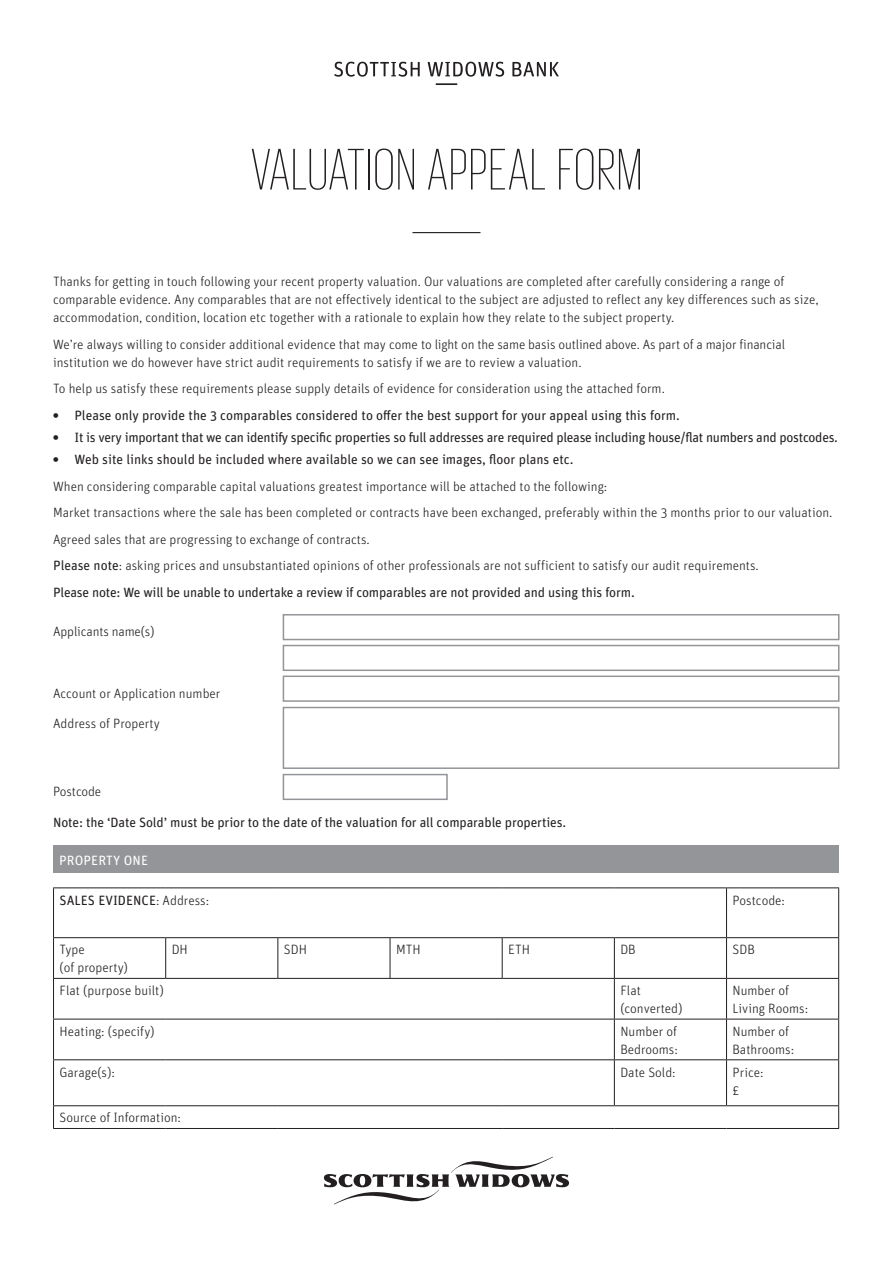
<style>
.page{position:relative;width:893px;height:1263px;background:#fff}
.page>*{position:absolute;margin:0;border:0;box-sizing:border-box;transform-origin:0 0}
.Main_Heading{font:200 60px "Giorgio Sans";letter-spacing:.03em;color:#231f20}
.Body_copy{font:300 13.5px/18px "Unit Rounded Pro";color:#231f20}
.Body_copy-2{font:13.5px "Unit Rounded Pro";letter-spacing:-.01em;color:#231f20}
.Boxed_Heading{font:13.5px "Unit Rounded Pro";letter-spacing:.01em;color:#fff}
.s1{font-weight:900}
.s2{font-weight:400}
.s3{font-weight:300}
</style>
<div class="page">
<hr style="left:412px;top:232px;width:68px;height:1px;background:#231f20">
<div style="left:283px;top:614px;width:556px;height:26px;border:2px solid #939598"></div>
<div style="left:283px;top:645px;width:556px;height:26px;border:2px solid #939598"></div>
<div style="left:283px;top:675px;width:556px;height:27px;border:2px solid #939598"></div>
<div style="left:283px;top:707px;width:556px;height:62px;border:2px solid #939598"></div>
<div style="left:283px;top:774px;width:165px;height:26px;border:2px solid #939598"></div>
<div style="left:53px;top:845px;width:785px;height:28px;background:#939598"></div>
<hr style="left:53px;top:887px;width:113px;height:1px;background:#231f20">
<hr style="left:53px;top:888px;width:1px;height:49px;background:#231f20">
<hr style="left:166px;top:887px;width:112px;height:1px;background:#231f20">
<hr style="left:278px;top:887px;width:112px;height:1px;background:#231f20">
<hr style="left:390px;top:887px;width:112px;height:1px;background:#231f20">
<hr style="left:502px;top:887px;width:112px;height:1px;background:#231f20">
<hr style="left:614px;top:887px;width:112px;height:1px;background:#231f20">
<hr style="left:726px;top:887px;width:113px;height:1px;background:#231f20">
<hr style="left:726px;top:888px;width:1px;height:49px;background:#231f20">
<hr style="left:838px;top:888px;width:1px;height:49px;background:#231f20">
<hr style="left:53px;top:937px;width:113px;height:1px;background:#231f20">
<hr style="left:53px;top:938px;width:1px;height:40px;background:#231f20">
<hr style="left:166px;top:937px;width:112px;height:1px;background:#231f20">
<hr style="left:165px;top:938px;width:1px;height:40px;background:#231f20">
<hr style="left:278px;top:937px;width:112px;height:1px;background:#231f20">
<hr style="left:277px;top:938px;width:1px;height:40px;background:#231f20">
<hr style="left:390px;top:937px;width:112px;height:1px;background:#231f20">
<hr style="left:390px;top:938px;width:1px;height:40px;background:#231f20">
<hr style="left:502px;top:937px;width:112px;height:1px;background:#231f20">
<hr style="left:502px;top:938px;width:1px;height:40px;background:#231f20">
<hr style="left:614px;top:937px;width:112px;height:1px;background:#231f20">
<hr style="left:614px;top:938px;width:1px;height:40px;background:#231f20">
<hr style="left:726px;top:937px;width:113px;height:1px;background:#231f20">
<hr style="left:726px;top:938px;width:1px;height:40px;background:#231f20">
<hr style="left:838px;top:938px;width:1px;height:40px;background:#231f20">
<hr style="left:53px;top:978px;width:113px;height:1px;background:#231f20">
<hr style="left:53px;top:979px;width:1px;height:40px;background:#231f20">
<hr style="left:166px;top:978px;width:112px;height:1px;background:#231f20">
<hr style="left:278px;top:978px;width:112px;height:1px;background:#231f20">
<hr style="left:390px;top:978px;width:112px;height:1px;background:#231f20">
<hr style="left:502px;top:978px;width:112px;height:1px;background:#231f20">
<hr style="left:614px;top:978px;width:112px;height:1px;background:#231f20">
<hr style="left:614px;top:979px;width:1px;height:40px;background:#231f20">
<hr style="left:726px;top:978px;width:113px;height:1px;background:#231f20">
<hr style="left:726px;top:979px;width:1px;height:40px;background:#231f20">
<hr style="left:838px;top:979px;width:1px;height:40px;background:#231f20">
<hr style="left:53px;top:1019px;width:113px;height:1px;background:#231f20">
<hr style="left:53px;top:1019px;width:1px;height:40px;background:#231f20">
<hr style="left:166px;top:1019px;width:112px;height:1px;background:#231f20">
<hr style="left:278px;top:1019px;width:112px;height:1px;background:#231f20">
<hr style="left:390px;top:1019px;width:112px;height:1px;background:#231f20">
<hr style="left:502px;top:1019px;width:112px;height:1px;background:#231f20">
<hr style="left:614px;top:1019px;width:112px;height:1px;background:#231f20">
<hr style="left:614px;top:1019px;width:1px;height:40px;background:#231f20">
<hr style="left:726px;top:1019px;width:113px;height:1px;background:#231f20">
<hr style="left:726px;top:1019px;width:1px;height:40px;background:#231f20">
<hr style="left:838px;top:1019px;width:1px;height:40px;background:#231f20">
<hr style="left:53px;top:1059px;width:113px;height:1px;background:#231f20">
<hr style="left:53px;top:1060px;width:1px;height:45px;background:#231f20">
<hr style="left:166px;top:1059px;width:112px;height:1px;background:#231f20">
<hr style="left:278px;top:1059px;width:112px;height:1px;background:#231f20">
<hr style="left:390px;top:1059px;width:112px;height:1px;background:#231f20">
<hr style="left:502px;top:1059px;width:112px;height:1px;background:#231f20">
<hr style="left:614px;top:1059px;width:112px;height:1px;background:#231f20">
<hr style="left:614px;top:1060px;width:1px;height:45px;background:#231f20">
<hr style="left:726px;top:1059px;width:113px;height:1px;background:#231f20">
<hr style="left:726px;top:1060px;width:1px;height:45px;background:#231f20">
<hr style="left:838px;top:1060px;width:1px;height:45px;background:#231f20">
<hr style="left:53px;top:1105px;width:113px;height:1px;background:#231f20">
<svg style="left:53px;top:1106px;width:1px;height:22px"></svg>
<hr style="left:166px;top:1105px;width:112px;height:1px;background:#231f20">
<hr style="left:278px;top:1105px;width:112px;height:1px;background:#231f20">
<hr style="left:390px;top:1105px;width:112px;height:1px;background:#231f20">
<hr style="left:502px;top:1105px;width:112px;height:1px;background:#231f20">
<hr style="left:614px;top:1105px;width:112px;height:1px;background:#231f20">
<hr style="left:726px;top:1105px;width:113px;height:1px;background:#231f20">
<svg style="left:838px;top:1106px;width:1px;height:22px"></svg>
<hr style="left:53px;top:1128px;width:113px;height:1px;background:#231f20">
<hr style="left:166px;top:1128px;width:112px;height:1px;background:#231f20">
<hr style="left:278px;top:1128px;width:112px;height:1px;background:#231f20">
<hr style="left:390px;top:1128px;width:112px;height:1px;background:#231f20">
<hr style="left:502px;top:1128px;width:112px;height:1px;background:#231f20">
<hr style="left:614px;top:1128px;width:112px;height:1px;background:#231f20">
<hr style="left:726px;top:1128px;width:113px;height:1px;background:#231f20">
<svg style="left:334px;top:62px;width:225px;height:15px"></svg>
<hr style="left:436px;top:83px;width:21px;height:2px;background:#231f20">
<svg style="left:324px;top:1157px;width:245px;height:47px"></svg>
<p class="Main_Heading" style="left:251px;top:141px;width:392px">VALUATION APPEAL FORM</p>
<p class="Body_copy" style="left:53px;top:272px;width:767px">Thanks for getting in touch following your recent property valuation. Our valuations are completed after carefully considering a range of comparable evidence. Any comparables that are not effectively identical to the subject are adjusted to reflect any key differences such as size, accommodation, condition, location etc together with a rationale to explain how they relate to the subject property.</p>
<p class="Body_copy" style="left:53px;top:335px;width:733px">We’re always willing to consider additional evidence that may come to light on the same basis outlined above. As part of a major financial institution we do however have strict audit requirements to satisfy if we are to review a valuation.</p>
<p class="Body_copy" style="left:53px;top:379px;width:613px">To help us satisfy these requirements please supply details of evidence for consideration using the attached form.</p>
<p class="Body_copy-2" style="left:53px;top:406px;width:628px"><span class="s1">•</span> Please only provide the 3 comparables considered to offer the best support for your appeal using this form.</p>
<p class="Body_copy-2" style="left:53px;top:428px;width:786px"><span class="s1">•</span> It is very important that we can identify specific properties so full addresses are required please including house/flat numbers and postcodes.</p>
<p class="Body_copy-2" style="left:53px;top:450px;width:522px"><span class="s1">•</span> Web site links should be included where available so we can see images, floor plans etc.</p>
<p class="Body_copy" style="left:53px;top:477px;width:556px">When considering comparable capital valuations greatest importance will be attached to the following:</p>
<p class="Body_copy" style="left:53px;top:503px;width:781px">Market transactions where the sale has been completed or contracts have been exchanged, preferably within the 3 months prior to our valuation.</p>
<p class="Body_copy" style="left:53px;top:530px;width:318px">Agreed sales that are progressing to exchange of contracts.</p>
<p class="Body_copy" style="left:53px;top:556px;width:707px"><span class="s2">Please note</span>: asking prices and unsubstantiated opinions of other professionals are not sufficient to satisfy our audit requirements.</p>
<p class="Body_copy-2" style="left:53px;top:583px;width:583px">Please note: We will be unable to undertake a review if comparables are not provided and using this form.</p>
<p class="Body_copy" style="left:53px;top:622px;width:103px">Applicants name(s)</p>
<p class="Body_copy" style="left:53px;top:684px;width:169px">Account or Application number</p>
<p class="Body_copy" style="left:53px;top:714px;width:108px">Address of Property</p>
<p class="Body_copy" style="left:53px;top:782px;width:50px">Postcode</p>
<p class="Body_copy-2" style="left:53px;top:813px;width:514px">Note: the ‘Date Sold’ must be prior to the date of the valuation for all comparable properties.</p>
<p class="Boxed_Heading" style="left:59px;top:850px;width:90px">PROPERTY ONE</p>
<p class="Body_copy-2" style="left:60px;top:891px;width:151px">SALES EVIDENCE<span class="s3">: Address:</span></p>
<p class="Body_copy" style="left:732px;top:891px;width:54px">Postcode:</p>
<p class="Body_copy" style="left:60px;top:940px;width:70px">Type<br>(of property)</p>
<p class="Body_copy" style="left:172px;top:940px;width:18px">DH</p>
<p class="Body_copy" style="left:284px;top:940px;width:25px">SDH</p>
<p class="Body_copy" style="left:396px;top:940px;width:26px">MTH</p>
<p class="Body_copy" style="left:508px;top:940px;width:23px">ETH</p>
<p class="Body_copy" style="left:620px;top:940px;width:17px">DB</p>
<p class="Body_copy" style="left:732px;top:940px;width:24px">SDB</p>
<p class="Body_copy" style="left:60px;top:981px;width:106px">Flat (purpose built)</p>
<p class="Body_copy" style="left:620px;top:981px;width:64px">Flat (converted)</p>
<p class="Body_copy" style="left:732px;top:981px;width:77px">Number of<br>Living Rooms:</p>
<p class="Body_copy" style="left:60px;top:1022px;width:97px">Heating: (specify)</p>
<p class="Body_copy" style="left:620px;top:1022px;width:59px">Number of<br>Bedrooms:</p>
<p class="Body_copy" style="left:732px;top:1022px;width:63px">Number of<br>Bathrooms:</p>
<p class="Body_copy" style="left:60px;top:1062px;width:57px">Garage(s):</p>
<p class="Body_copy" style="left:620px;top:1062px;width:57px">Date Sold:</p>
<p class="Body_copy" style="left:732px;top:1062px;width:33px">Price: £</p>
<p class="Body_copy" style="left:60px;top:1108px;width:123px">Source of Information:</p>
</div>
